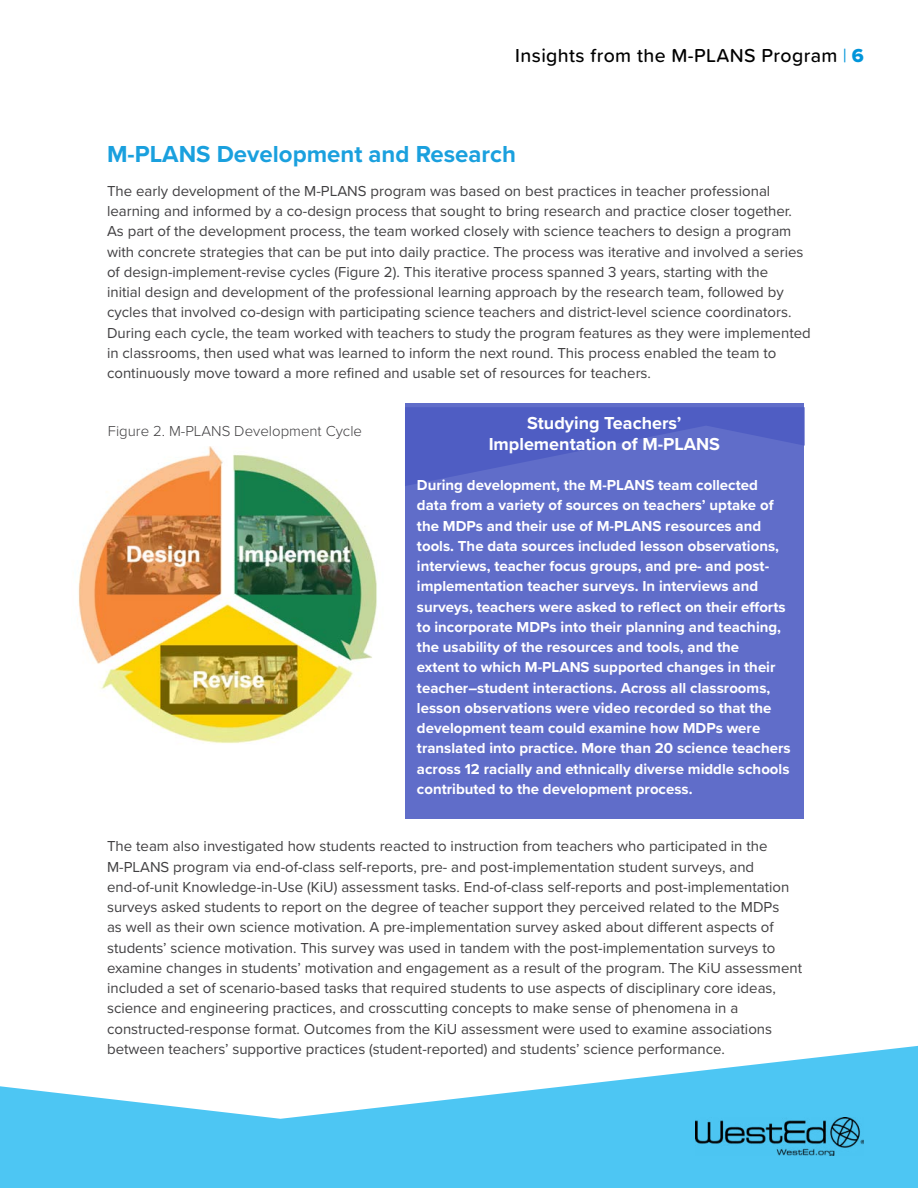
<style>
.page{position:relative;width:918px;height:1188px;background:#fff}
.page>*{position:absolute;margin:0;border:0;box-sizing:border-box;transform-origin:0 0}
.t1{font:700 24px "Proxima Nova";color:#1aa0de}
.t2{font:500 19.5px "Proxima Soft";letter-spacing:.02em;color:#000}
.t3{font:700 18px/20.2px "Proxima Nova";color:#fff;text-align:center}
.t4{font:15px/20.2px "Proxima Nova";color:#414042}
.t5{font:700 15px/20.2px "Proxima Nova";color:#fff}
.t6{font:300 15px "Proxima Nova";color:#414042}
.s1{font-family:"Proxima Nova"}
.s2{font-weight:400;color:#0095da}
.s3{font-family:"Proxima Nova Extrabld";font-weight:400;color:#0095da}
</style>
<div class="page">
<svg style="left:0;top:1046px;width:918px;height:142px;fill:#4dc6f3"></svg>
<img style="left:695px;top:1118px;width:169px;height:37px">
<div style="left:405px;top:404px;width:399px;height:415px;background:#606dc9"></div>
<svg style="left:405px;top:407px;width:400px;height:79px"></svg>
<img style="left:77px;top:447px;width:300px;height:297px">
<h2 class="t2" style="left:515px;top:41px;width:350px"><span class="s1">I</span>nsights from the M-PLANS Program <span class="s2">|</span> <span class="s3">6</span></h2>
<h3 class="t1" style="left:107px;top:136px;width:410px">M-PLANS Development and Research</h3>
<p class="t4" style="left:107px;top:180px;width:705px">The early development of the M-PLANS program was based on best practices in teacher professional learning and informed by a co-design process that sought to bring research and practice closer together.<br>As part of the development process, the team worked closely with science teachers to design a program with concrete strategies that can be put into daily practice. The process was iterative and involved a series of design-implement-revise cycles (Figure 2). This iterative process spanned 3 years, starting with the<br>initial design and development of the professional learning approach by the research team, followed by cycles that involved co-design with participating science teachers and district-level science coordinators.<br>During each cycle, the team worked with teachers to study the program features as they were implemented in classrooms, then used what was learned to inform the next round. This process enabled the team to continuously move toward a more refined and usable set of resources for teachers.</p>
<p class="t3" style="left:489px;top:413px;width:233px">Studying Teachers’<br>Implementation of M-PLANS</p>
<p class="t5" style="left:417px;top:475px;width:375px">During development, the M-PLANS team collected data from a variety of sources on teachers’ uptake of the MDPs and their use of M-PLANS resources and tools. The data sources included lesson observations, interviews, teacher focus groups, and pre- and post&shy;implementation teacher surveys. In interviews and surveys, teachers were asked to reflect on their efforts to incorporate MDPs into their planning and teaching, the usability of the resources and tools, and the<br>extent to which M-PLANS supported changes in their teacher–student interactions. Across all classrooms, lesson observations were video recorded so that the development team could examine how MDPs were translated into practice. More than 20 science teachers across 12 racially and ethnically diverse middle schools contributed to the development process.</p>
<p class="t6" style="left:108px;top:420px;width:256px">Figure 2. M-PLANS Development Cycle</p>
<p class="t4" style="left:107px;top:835px;width:697px">The team also investigated how students reacted to instruction from teachers who participated in the M-PLANS program via end-of-class self-reports, pre- and post-implementation student surveys, and end-of-unit Knowledge-in-Use (KiU) assessment tasks. End-of-class self-reports and post-implementation surveys asked students to report on the degree of teacher support they perceived related to the MDPs<br>as well as their own science motivation. A pre-implementation survey asked about different aspects of students’ science motivation. This survey was used in tandem with the post-implementation surveys to examine changes in students’ motivation and engagement as a result of the program. The KiU assessment included a set of scenario-based tasks that required students to use aspects of disciplinary core ideas, science and engineering practices, and crosscutting concepts to make sense of phenomena in a constructed-response format. Outcomes from the KiU assessment were used to examine associations between teachers’ supportive practices (student-reported) and students’ science performance.</p>
</div>
